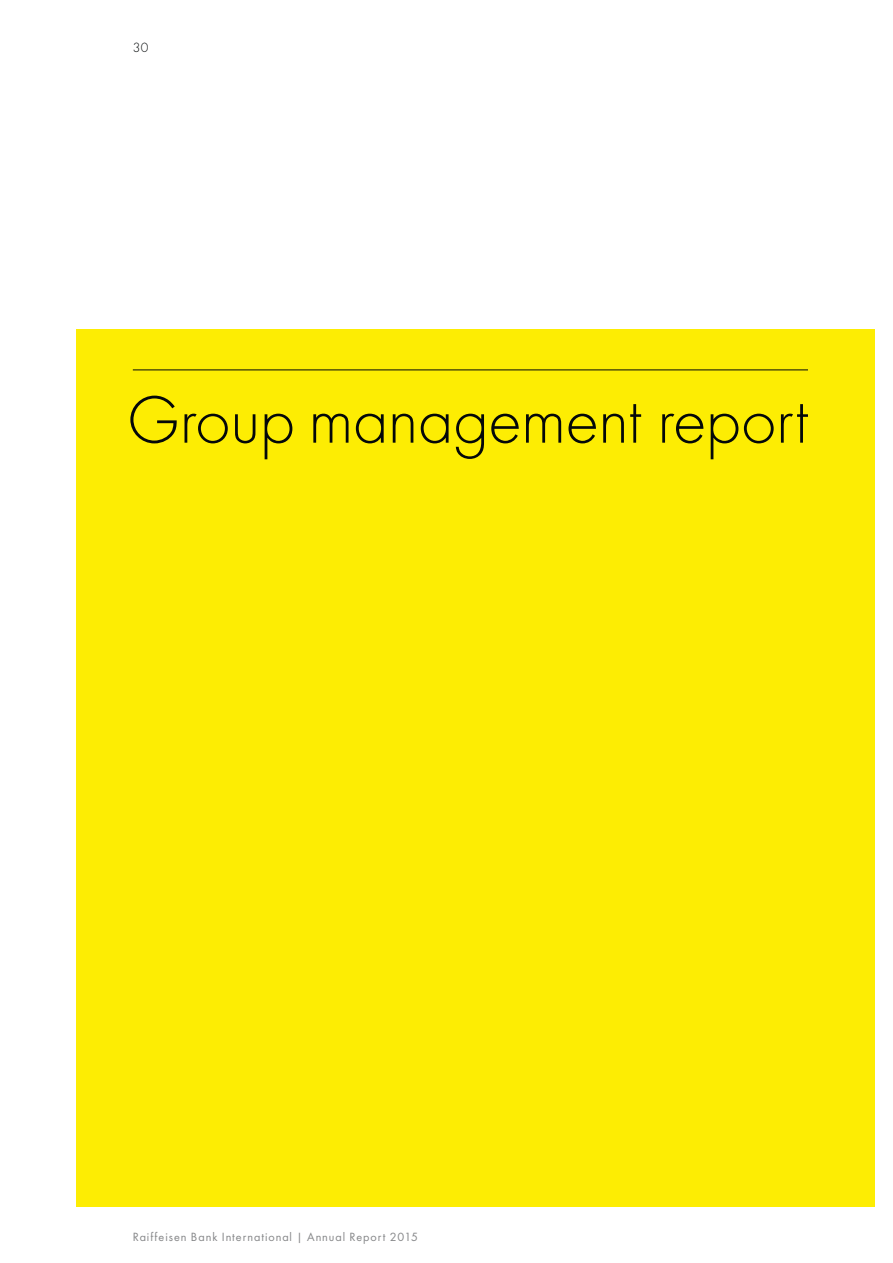
<style>
.page{position:relative;width:893px;height:1263px;background:#fff}
.page>*{position:absolute;margin:0;border:0;box-sizing:border-box;transform-origin:0 0}
.t1{font:300 69.6px "Futura";letter-spacing:-.01em;color:#040809}
.t2{font:300 13.95px "Futura";color:#040809}
.t3{font:12.3px "Futura Boo";letter-spacing:.075em;color:#868789}
</style>
<div class="page">
<div style="left:76px;top:329px;width:798px;height:877px;background:#fded03"></div>
<hr style="left:133px;top:370px;width:675px;height:1px;background:#040809">
<p class="t2" style="left:133px;top:42px;width:17px">30</p>
<h1 class="t1" style="left:127px;top:392px;width:683px">Group management report</h1>
<p class="t3" style="left:133px;top:1232px;width:287px">Raiffeisen Bank International | Annual Report 2015</p>
</div>
